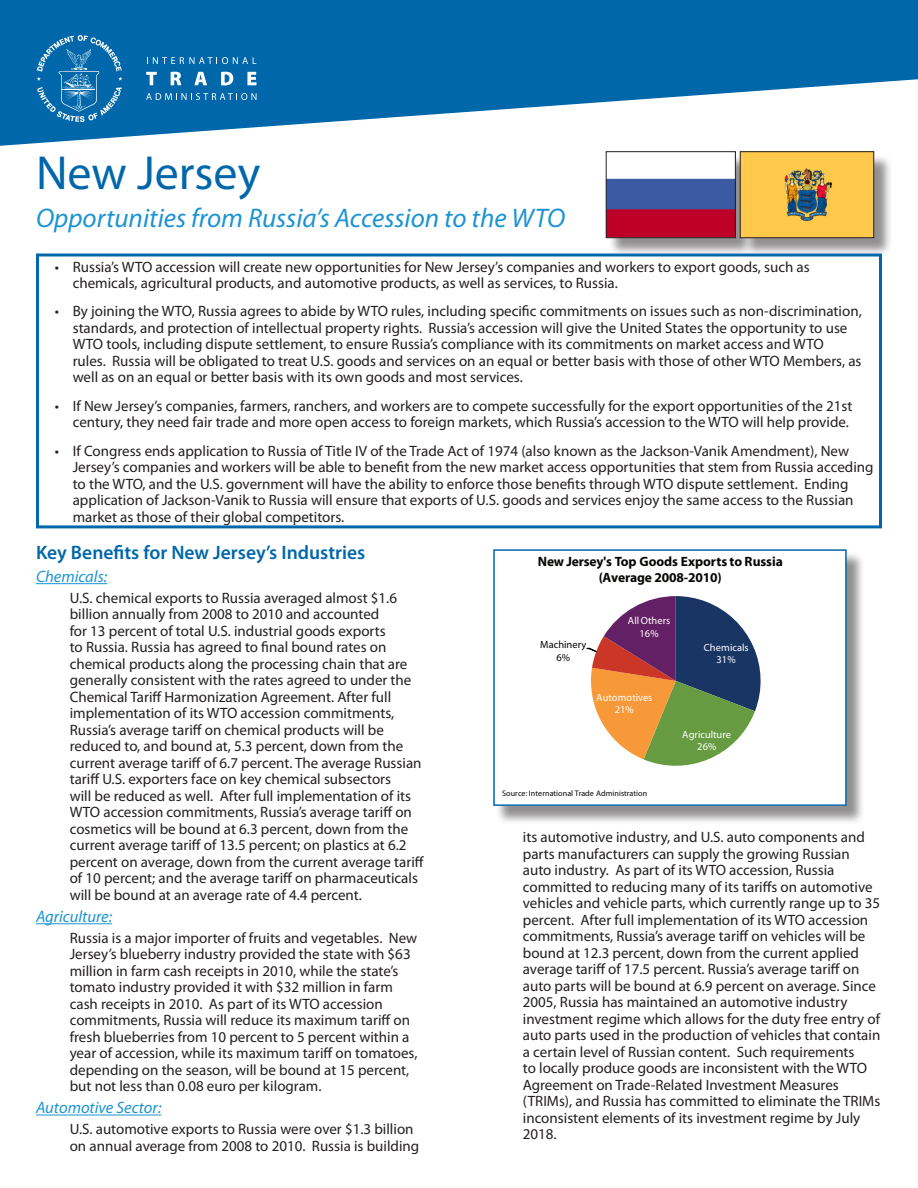
<style>
.page{position:relative;width:918px;height:1188px;background:#fff}
.page>*{position:absolute;margin:0;border:0;box-sizing:border-box;transform-origin:0 0}
.State_Name{font:48px "Myriad Pro";color:#0067aa}
.t1{font:italic 27px "Myriad Pro";color:#1c94d2}
.Heading_2{font:600 19.5px "Myriad Pro";color:#0067aa}
.Heading_3{font:italic 16.5px "Myriad Pro";color:#1c94d2}
.Heading_4{font:15px/16.5px "Myriad Pro";color:#231f20}
.t2{font:700 13.5px/16.6px "Myriad Pro";letter-spacing:-.01em;color:#050504;text-align:center}
.t3{font:10.5px/12.3px "Myriad Pro";letter-spacing:.005em;color:#fff;text-align:center}
.t4{font:10.5px/12.3px "Myriad Pro";color:#050504;text-align:center}
.t5{font:8.1px "Myriad Pro";letter-spacing:.005em;color:#050504}
</style>
<div class="page">
<svg style="left:0;top:0;width:918px;height:146px"></svg>
<svg style="left:37px;top:35px;width:85px;height:87px;background:#237bb5"></svg>
<svg style="left:147px;top:57px;width:109px;height:7px"></svg>
<svg style="left:146px;top:72px;width:11px;height:13px"></svg>
<svg style="left:171px;top:72px;width:10px;height:13px"></svg>
<svg style="left:194px;top:72px;width:13px;height:13px"></svg>
<svg style="left:221px;top:72px;width:12px;height:13px"></svg>
<svg style="left:247px;top:72px;width:9px;height:13px"></svg>
<svg style="left:146px;top:93px;width:110px;height:7px"></svg>
<div style="left:496px;top:552px;width:369px;height:273px;background:#231f20;opacity:.5"></div>
<div style="left:494px;top:550px;width:352px;height:255px;background:#fff"></div>
<svg style="left:586px;top:596px;width:175px;height:170px"></svg>
<div style="left:493px;top:549px;width:354px;height:257px;border:2px solid #0067aa"></div>
<div style="left:608px;top:154px;width:146px;height:102px;background:#231f20;opacity:.5"></div>
<img style="left:608px;top:154px;width:126px;height:82px">
<div style="left:606px;top:152px;width:130px;height:86px;border:1px solid #231f20"></div>
<div style="left:742px;top:154px;width:150px;height:102px;background:#231f20;opacity:.5"></div>
<img style="left:742px;top:154px;width:130px;height:82px">
<div style="left:740px;top:152px;width:134px;height:86px;border:1px solid #231f20"></div>
<div style="left:36px;top:254px;width:846px;height:274px;border:3px solid #0067aa"></div>
<hr style="left:36px;top:583px;width:71px;height:1px;background:#1c94d2">
<hr style="left:36px;top:923px;width:76px;height:1px;background:#1c94d2">
<hr style="left:36px;top:1115px;width:125px;height:1px;background:#1c94d2">
<p class="State_Name" style="left:36px;top:143px;width:226px">New Jersey</p>
<p class="t1" style="left:36px;top:202px;width:531px">Opportunities from Russia’s Accession to the WTO</p>
<p class="Heading_4" style="left:73px;top:258px;width:739px;text-indent:-18px">• Russia’s WTO accession will create new opportunities for New Jersey’s companies and workers to export goods, such as chemicals, agricultural products, and automotive products, as well as services, to Russia.</p>
<p class="Heading_4" style="left:73px;top:303px;width:791px;text-indent:-18px">• By joining the WTO, Russia agrees to abide by WTO rules, including specific commitments on issues such as non-discrimination, standards, and protection of intellectual property rights. Russia’s accession will give the United States the opportunity to use WTO tools, including dispute settlement, to ensure Russia’s compliance with its commitments on market access and WTO<br>rules. Russia will be obligated to treat U.S. goods and services on an equal or better basis with those of other WTO Members, as well as on an equal or better basis with its own goods and most services.</p>
<p class="Heading_4" style="left:55px;top:397px;width:799px;text-align:right">• If New Jersey’s companies, farmers, ranchers, and workers are to compete successfully for the export opportunities of the 21st century, they need fair trade and more open access to foreign markets, which Russia’s accession to the WTO will help provide.</p>
<p class="Heading_4" style="left:73px;top:442px;width:802px;text-indent:-18px">• If Congress ends application to Russia of Title IV of the Trade Act of 1974 (also known as the Jackson-Vanik Amendment), New Jersey’s companies and workers will be able to benefit from the new market access opportunities that stem from Russia acceding to the WTO, and the U.S. government will have the ability to enforce those benefits through WTO dispute settlement. Ending application of Jackson-Vanik to Russia will ensure that exports of U.S. goods and services enjoy the same access to the Russian market as those of their global competitors.</p>
<p class="Heading_2" style="left:36px;top:540px;width:331px">Key Benefits for New Jersey’s Industries</p>
<p class="Heading_3" style="left:36px;top:566px;width:73px">Chemicals:</p>
<p class="Heading_4" style="left:70px;top:589px;width:356px">U.S. chemical exports to Russia averaged almost $1.6 billion annually from 2008 to 2010 and accounted<br>for 13 percent of total U.S. industrial goods exports<br>to Russia. Russia has agreed to final bound rates on chemical products along the processing chain that are generally consistent with the rates agreed to under the Chemical Tariff Harmonization Agreement. After full implementation of its WTO accession commitments, Russia’s average tariff on chemical products will be reduced to, and bound at, 5.3 percent, down from the current average tariff of 6.7 percent. The average Russian tariff U.S. exporters face on key chemical subsectors<br>will be reduced as well. After full implementation of its WTO accession commitments, Russia’s average tariff on cosmetics will be bound at 6.3 percent, down from the current average tariff of 13.5 percent; on plastics at 6.2 percent on average, down from the current average tariff of 10 percent; and the average tariff on pharmaceuticals will be bound at an average rate of 4.4 percent.</p>
<p class="Heading_3" style="left:36px;top:906px;width:78px">Agriculture:</p>
<p class="Heading_4" style="left:70px;top:929px;width:349px">Russia is a major importer of fruits and vegetables. New Jersey’s blueberry industry provided the state with $63 million in farm cash receipts in 2010, while the state’s tomato industry provided it with $32 million in farm cash receipts in 2010. As part of its WTO accession commitments, Russia will reduce its maximum tariff on fresh blueberries from 10 percent to 5 percent within a year of accession, while its maximum tariff on tomatoes, depending on the season, will be bound at 15 percent, but not less than 0.08 euro per kilogram.</p>
<p class="Heading_3" style="left:36px;top:1098px;width:127px">Automotive Sector:</p>
<p class="Heading_4" style="left:70px;top:1121px;width:351px">U.S. automotive exports to Russia were over $1.3 billion on annual average from 2008 to 2010. Russia is building</p>
<p class="t2" style="left:538px;top:552px;width:247px">New Jersey's Top Goods Exports to Russia (Average 2008-2010)</p>
<p class="t4" style="left:540px;top:638px;width:48px">Machinery<br>6%</p>
<p class="t3" style="left:628px;top:615px;width:44px">AllOthers<br>16%</p>
<p class="t3" style="left:596px;top:691px;width:58px">Automotives<br>21%</p>
<p class="t3" style="left:704px;top:641px;width:46px">Chemicals<br>31%</p>
<p class="t3" style="left:682px;top:728px;width:50px">Agriculture<br>26%</p>
<p class="t5" style="left:502px;top:789px;width:147px">Source: International Trade Administration</p>
<p class="Heading_4" style="left:523px;top:829px;width:359px">its automotive industry, and U.S. auto components and parts manufacturers can supply the growing Russian auto industry. As part of its WTO accession, Russia committed to reducing many of its tariffs on automotive vehicles and vehicle parts, which currently range up to 35 percent. After full implementation of its WTO accession commitments, Russia’s average tariff on vehicles will be bound at 12.3 percent, down from the current applied average tariff of 17.5 percent. Russia’s average tariff on auto parts will be bound at 6.9 percent on average. Since 2005, Russia has maintained an automotive industry investment regime which allows for the duty free entry of auto parts used in the production of vehicles that contain a certain level of Russian content. Such requirements<br>to locally produce goods are inconsistent with the WTO Agreement on Trade-Related Investment Measures (TRIMs), and Russia has committed to eliminate the TRIMs inconsistent elements of its investment regime by July 2018.</p>
</div>
